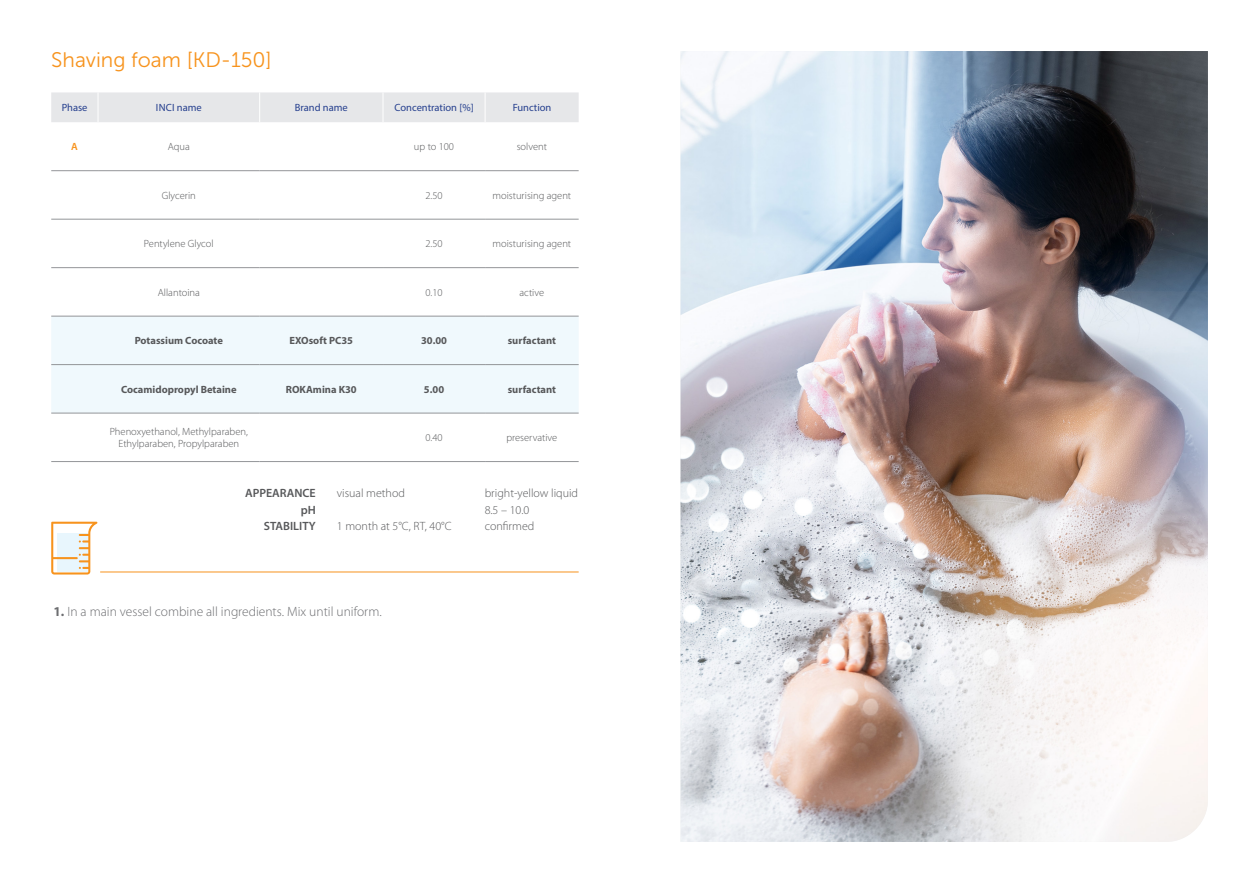
<style>
.page{position:relative;width:1259px;height:893px;background:#fff}
.page>*{position:absolute;margin:0;border:0;box-sizing:border-box;transform-origin:0 0}
.t1{font:21px "Museo Sans 300";color:#f7931d}
.t2{font:300 13.5px "Myriad Pro";color:#6c6d70}
.t3{font:300 12px "Myriad Pro";color:#57585a}
.t4{font:600 12px "Myriad Pro";color:#57585a}
.t5{font:300 10.5px "Myriad Pro";color:#57585a}
.t6{font:700 10.5px "Myriad Pro";color:#57585a}
.t7{font:10.5px "Myriad Pro";color:#253f8e}
.t8{font:600 10.5px "Myriad Pro";color:#f7931d}
.s1{font-weight:700}
</style>
<div class="page">
<img style="left:680px;top:51px;width:528px;height:791px">
<div style="left:51px;top:92px;width:527px;height:30px;background:#e6e7e9"></div>
<svg style="left:51px;top:171px;width:527px;height:145px"></svg>
<div style="left:51px;top:317px;width:527px;height:96px;background:#f0f9fd"></div>
<hr style="left:98px;top:219px;width:162px;height:1px;background:#939598">
<hr style="left:260px;top:219px;width:123px;height:1px;background:#939598">
<hr style="left:383px;top:219px;width:102px;height:1px;background:#939598">
<hr style="left:485px;top:219px;width:93px;height:1px;background:#939598">
<hr style="left:98px;top:267px;width:162px;height:1px;background:#939598">
<hr style="left:260px;top:267px;width:123px;height:1px;background:#939598">
<hr style="left:383px;top:267px;width:102px;height:1px;background:#939598">
<hr style="left:485px;top:267px;width:93px;height:1px;background:#939598">
<hr style="left:98px;top:316px;width:162px;height:1px;background:#939598">
<hr style="left:260px;top:316px;width:123px;height:1px;background:#939598">
<hr style="left:383px;top:316px;width:102px;height:1px;background:#939598">
<hr style="left:485px;top:316px;width:93px;height:1px;background:#939598">
<hr style="left:98px;top:364px;width:162px;height:1px;background:#939598">
<hr style="left:260px;top:364px;width:123px;height:1px;background:#939598">
<hr style="left:383px;top:364px;width:102px;height:1px;background:#939598">
<hr style="left:485px;top:364px;width:93px;height:1px;background:#939598">
<hr style="left:98px;top:413px;width:162px;height:1px;background:#939598">
<hr style="left:260px;top:413px;width:123px;height:1px;background:#939598">
<hr style="left:383px;top:413px;width:102px;height:1px;background:#939598">
<hr style="left:485px;top:413px;width:93px;height:1px;background:#939598">
<hr style="left:98px;top:461px;width:162px;height:1px;background:#939598">
<hr style="left:260px;top:461px;width:123px;height:1px;background:#939598">
<hr style="left:383px;top:461px;width:102px;height:1px;background:#939598">
<hr style="left:485px;top:461px;width:93px;height:1px;background:#939598">
<hr style="left:51px;top:219px;width:47px;height:1px;background:#939598">
<hr style="left:51px;top:267px;width:47px;height:1px;background:#939598">
<hr style="left:51px;top:316px;width:47px;height:1px;background:#939598">
<hr style="left:51px;top:364px;width:47px;height:1px;background:#939598">
<hr style="left:51px;top:413px;width:47px;height:1px;background:#939598">
<hr style="left:51px;top:461px;width:47px;height:1px;background:#939598">
<hr style="left:51px;top:170px;width:47px;height:1px;background:#939598">
<hr style="left:98px;top:170px;width:162px;height:1px;background:#939598">
<hr style="left:260px;top:170px;width:123px;height:1px;background:#939598">
<hr style="left:383px;top:170px;width:102px;height:1px;background:#939598">
<hr style="left:485px;top:170px;width:93px;height:1px;background:#939598">
<hr style="left:98px;top:92px;width:1px;height:30px;background:#fff">
<hr style="left:259px;top:92px;width:1px;height:30px;background:#fff">
<hr style="left:485px;top:92px;width:1px;height:30px;background:#fff">
<hr style="left:383px;top:92px;width:1px;height:30px;background:#fff">
<svg style="left:51px;top:522px;width:46px;height:52px"></svg>
<hr style="left:100px;top:572px;width:478px;height:1px;background:#f7931d">
<p class="t1" style="left:51px;top:48px;width:222px">Shaving foam [KD-150]</p>
<p class="t7" style="left:62px;top:101px;width:27px">Phase</p>
<p class="t7" style="left:156px;top:101px;width:47px">INCI name</p>
<p class="t7" style="left:295px;top:101px;width:55px">Brand name</p>
<p class="t7" style="left:394px;top:101px;width:81px">Concentration [%]</p>
<p class="t7" style="left:513px;top:101px;width:40px">Function</p>
<p class="t8" style="left:71px;top:140px;width:8px">A</p>
<p class="t5" style="left:168px;top:141px;width:24px">Aqua</p>
<p class="t5" style="left:414px;top:141px;width:42px">up to 100</p>
<p class="t5" style="left:517px;top:141px;width:32px">solvent</p>
<p class="t5" style="left:162px;top:189px;width:36px">Glycerin</p>
<p class="t5" style="left:425px;top:189px;width:19px">2.50</p>
<p class="t5" style="left:492px;top:189px;width:80px">moisturising agent</p>
<p class="t5" style="left:144px;top:238px;width:71px">Pentylene Glycol</p>
<p class="t5" style="left:425px;top:238px;width:19px">2.50</p>
<p class="t5" style="left:492px;top:238px;width:80px">moisturising agent</p>
<p class="t5" style="left:158px;top:286px;width:44px">Allantoina</p>
<p class="t5" style="left:425px;top:286px;width:19px">0.10</p>
<p class="t5" style="left:519px;top:286px;width:26px">active</p>
<p class="t6" style="left:135px;top:334px;width:90px">Potassium Cocoate</p>
<p class="t6" style="left:289px;top:334px;width:65px">EXOsoft PC35</p>
<p class="t6" style="left:421px;top:334px;width:28px">30.00</p>
<p class="t6" style="left:508px;top:334px;width:50px">surfactant</p>
<p class="t6" style="left:121px;top:382px;width:117px">Cocamidopropyl Betaine</p>
<p class="t6" style="left:286px;top:382px;width:72px">ROKAmina K30</p>
<p class="t6" style="left:424px;top:382px;width:22px">5.00</p>
<p class="t6" style="left:508px;top:382px;width:50px">surfactant</p>
<p class="t5" style="left:110px;top:425px;width:140px">Phenoxyethanol, Methylparaben,</p>
<p class="t5" style="left:118px;top:437px;width:122px">Ethylparaben, Propylparaben</p>
<p class="t5" style="left:425px;top:431px;width:19px">0.40</p>
<p class="t5" style="left:506px;top:431px;width:53px">preservative</p>
<p class="t4" style="left:245px;top:486px;width:72px">APPEARANCE</p>
<p class="t4" style="left:301px;top:502px;width:17px">pH</p>
<p class="t4" style="left:264px;top:519px;width:53px">STABILITY</p>
<p class="t3" style="left:337px;top:486px;width:70px">visual method</p>
<p class="t3" style="left:337px;top:519px;width:116px">1 month at 5°C, RT, 40°C</p>
<p class="t2" style="left:53px;top:604px;width:330px"><span class="s1">1.</span> In a main vessel combine all ingredients. Mix until uniform.</p>
<p class="t3" style="left:485px;top:486px;width:95px">bright-yellow liquid</p>
<p class="t3" style="left:485px;top:503px;width:46px">8.5 – 10.0</p>
<p class="t3" style="left:485px;top:519px;width:51px">confirmed</p>
</div>
